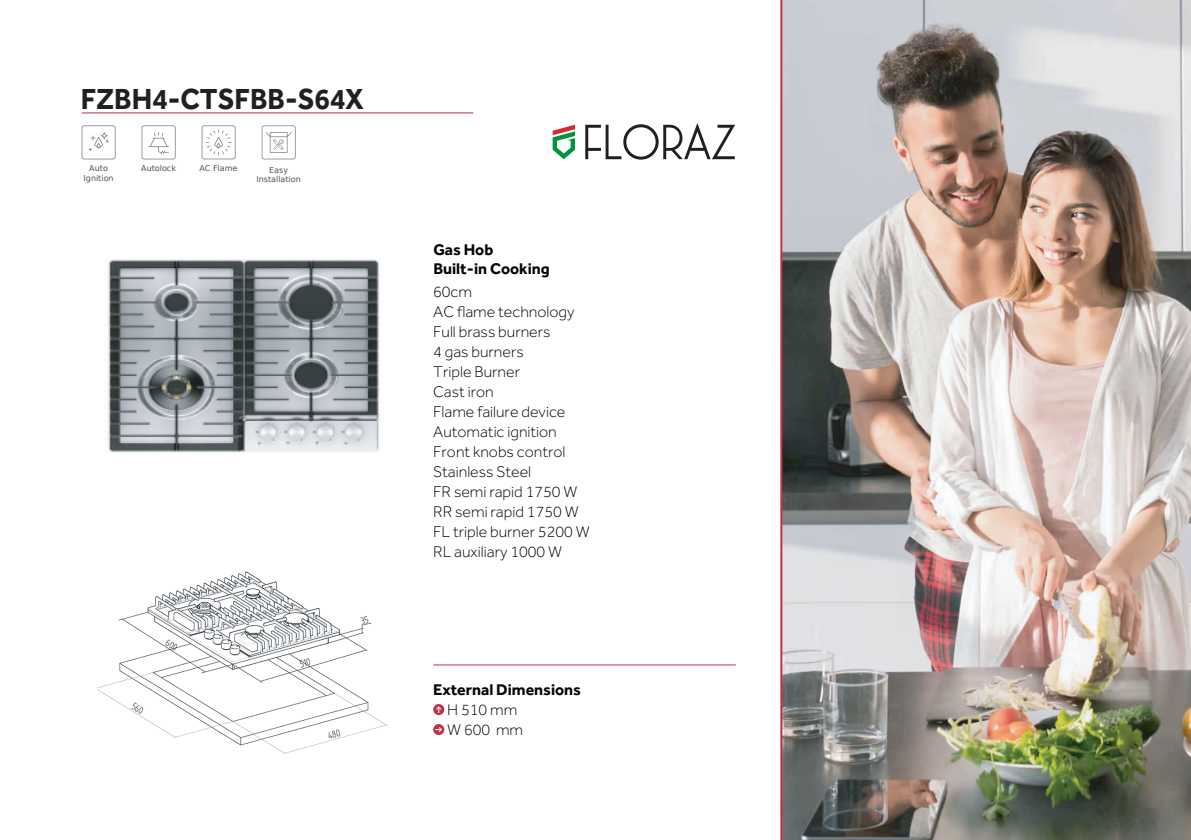
<style>
.page{position:relative;width:1191px;height:840px;background:#fff}
.page>*{position:absolute;margin:0;border:0;box-sizing:border-box;transform-origin:0 0}
.t1{font:700 30px "Effra";color:#231f20;scale:.95 1}
.t2{font:300 16px/20px "Effra";color:#050504}
.t3{font:700 16px/19.2px "Effra";color:#050504}
.t4{font:8px/9.6px "DejaVu Sans";color:#515251;text-align:center}
</style>
<div class="page">
<hr style="left:433px;top:664px;width:303px;height:1px;background:#c03244">
<svg style="left:82px;top:125px;width:34px;height:34px"></svg>
<svg style="left:142px;top:125px;width:34px;height:34px"></svg>
<svg style="left:262px;top:125px;width:34px;height:34px"></svg>
<svg style="left:202px;top:125px;width:34px;height:34px"></svg>
<hr style="left:82px;top:112px;width:391px;height:1px;background:#c03244">
<svg style="left:433px;top:703px;width:11px;height:11px"></svg>
<svg style="left:435px;top:705px;width:7px;height:7px"></svg>
<svg style="left:433px;top:723px;width:11px;height:11px"></svg>
<svg style="left:435px;top:725px;width:8px;height:7px"></svg>
<img style="left:780px;top:0;width:411px;height:839px">
<svg style="left:552px;top:125px;width:23px;height:34px"></svg>
<svg style="left:585px;top:123px;width:150px;height:36px"></svg>
<img style="left:97px;top:571px;width:291px;height:183px">
<img style="left:108px;top:259px;width:272px;height:194px">
<h1 class="t1" style="left:81px;top:80px;width:299px">FZBH4-CTSFBB-S64X</h1>
<p class="t4" style="left:84px;top:163px;width:32px">Auto<br>Ignition</p>
<p class="t4" style="left:141px;top:163px;width:36px">Autolock</p>
<p class="t4" style="left:256px;top:165px;width:46px">Easy<br>Installation</p>
<p class="t4" style="left:199px;top:163px;width:40px">AC Flame</p>
<p class="t3" style="left:433px;top:239px;width:118px">Gas Hob<br>Built-in Cooking</p>
<p class="t2" style="left:433px;top:281px;width:158px">60cm<br>AC flame technology<br>Full brass burners<br>4 gas burners<br>Triple Burner<br>Cast iron<br>Flame failure device<br>Automatic ignition<br>Front knobs control<br>Stainless Steel<br>FR semi rapid 1750 W<br>RR semi rapid 1750 W<br>FL triple burner 5200 W<br>RL auxiliary 1000 W</p>
<p class="t3" style="left:433px;top:679px;width:149px">External Dimensions</p>
<p class="t2" style="left:447px;top:699px;width:77px">H 510 mm<br>W 600 mm</p>
</div>
